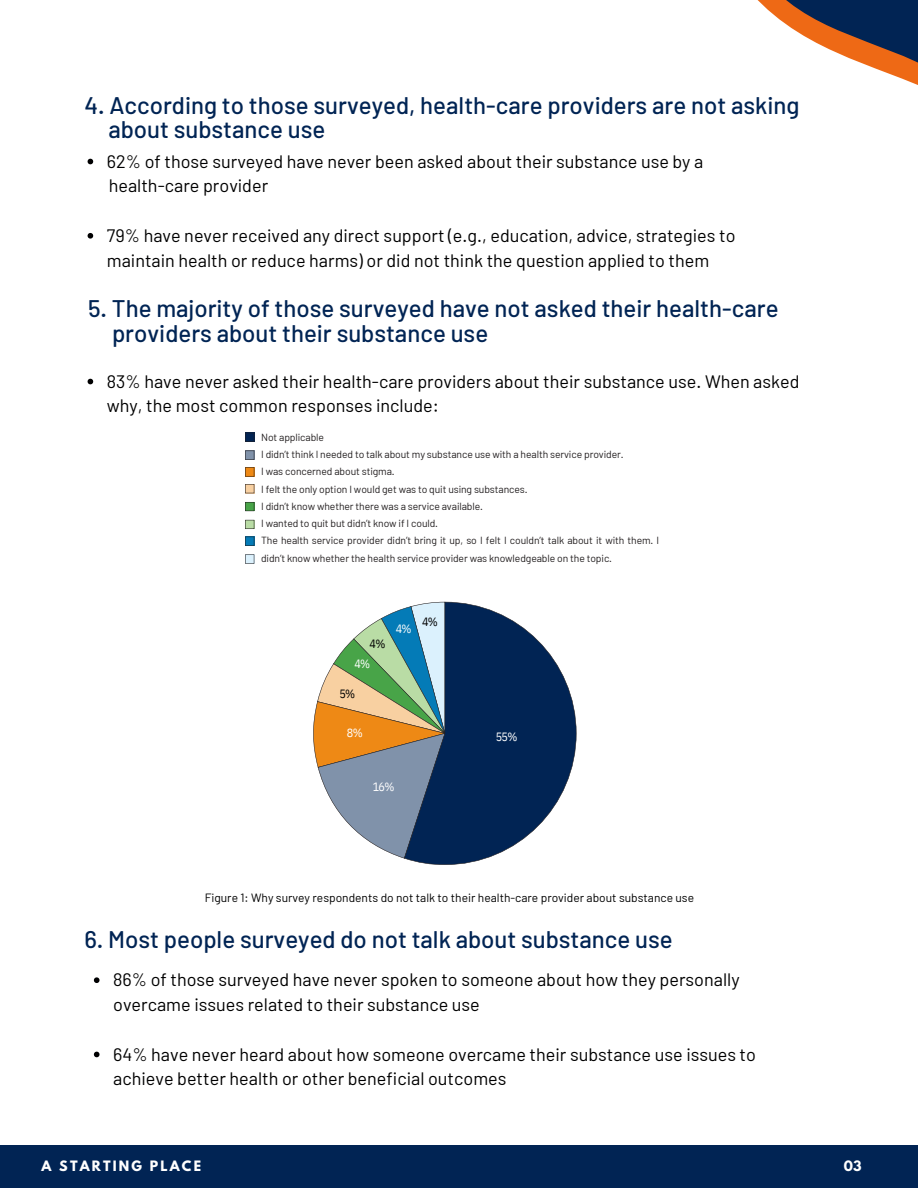
<style>
.page{position:relative;width:918px;height:1188px;background:#fff}
.page>*{position:absolute;margin:0;border:0;box-sizing:border-box;transform-origin:0 0}
.t1{font:500 24px/24.8px "Barlow";color:#012454}
.t2{font:18px/24.8px "Barlow";color:#000001}
.t3{font:700 12.75px "League Spartan";letter-spacing:.17em;color:#fff}
.t4{font:12px "Barlow";color:#000001}
.t5{font:12px "IBM Plex Sans Cond";color:#fff}
.t6{font:12px "IBM Plex Sans Cond";color:#000}
.t7{font:10.35px/17.2px "Barlow";letter-spacing:-.01em;color:#231f20}
</style>
<div class="page">
<div style="left:0;top:1145px;width:918px;height:43px;background:#012454"></div>
<svg style="left:757px;top:0;width:161px;height:85px"></svg>
<svg style="left:88px;top:159px;width:5px;height:5px"></svg>
<svg style="left:88px;top:233px;width:5px;height:6px"></svg>
<svg style="left:88px;top:379px;width:5px;height:5px"></svg>
<svg style="left:94px;top:977px;width:6px;height:6px"></svg>
<svg style="left:94px;top:1052px;width:6px;height:5px"></svg>
<svg style="left:245px;top:433px;width:9px;height:9px"></svg>
<svg style="left:245px;top:451px;width:9px;height:9px"></svg>
<svg style="left:245px;top:467px;width:9px;height:10px"></svg>
<svg style="left:245px;top:484px;width:9px;height:9px"></svg>
<svg style="left:245px;top:502px;width:9px;height:9px"></svg>
<svg style="left:245px;top:520px;width:9px;height:9px"></svg>
<svg style="left:245px;top:537px;width:9px;height:9px"></svg>
<svg style="left:245px;top:554px;width:9px;height:10px"></svg>
<svg style="left:313px;top:608px;width:91px;height:251px"></svg>
<svg style="left:404px;top:602px;width:172px;height:263px;fill:#012454"></svg>
<h1 class="t1" style="left:108px;top:92px;width:693px;text-indent:-24px">4. According to those surveyed, health-care providers are not asking about substance use</h1>
<p class="t2" style="left:107px;top:148px;width:598px">62% of those surveyed have never been asked about their substance use by a health-care provider</p>
<p class="t2" style="left:107px;top:222px;width:630px">79% have never received any direct support (e.g., education, advice, strategies to maintain health or reduce harms) or did not think the question applied to them</p>
<h1 class="t1" style="left:112px;top:295px;width:668px;text-indent:-24px">5. The majority of those surveyed have not asked their health-care providers about their substance use</h1>
<p class="t2" style="left:107px;top:368px;width:694px">83% have never asked their health-care providers about their substance use. When asked why, the most common responses include:</p>
<p class="t7" style="left:261px;top:428px;width:400px">Not applicable<br>I didn’t think I needed to talk about my substance use with a health service provider.<br>I was concerned about stigma.<br>I felt the only option I would get was to quit using substances.<br>I didn’t know whether there was a service available.<br>I wanted to quit but didn’t know if I could.<br>The health service provider didn’t bring it up, so I felt I couldn’t talk about it with them. I didn’t know whether the health service provider was knowledgeable on the topic.</p>
<p class="t6" style="left:370px;top:635px;width:17px">4%</p>
<p class="t5" style="left:355px;top:656px;width:17px">4%</p>
<p class="t6" style="left:339px;top:686px;width:17px">5%</p>
<p class="t5" style="left:396px;top:621px;width:17px">4%</p>
<p class="t6" style="left:422px;top:614px;width:17px">4%</p>
<p class="t5" style="left:347px;top:725px;width:17px">8%</p>
<p class="t5" style="left:373px;top:779px;width:23px">16%</p>
<p class="t5" style="left:496px;top:728px;width:23px">55%</p>
<p class="t4" style="left:205px;top:890px;width:491px">Figure 1: Why survey respondents do not talk to their health-care provider about substance use</p>
<h1 class="t1" style="left:84px;top:926px;width:590px">6. Most people surveyed do not talk about substance use</h1>
<p class="t2" style="left:113px;top:967px;width:628px">86% of those surveyed have never spoken to someone about how they personally overcame issues related to their substance use</p>
<p class="t2" style="left:113px;top:1041px;width:644px">64% have never heard about how someone overcame their substance use issues to achieve better health or other beneficial outcomes</p>
<p class="t3" style="left:42px;top:1159px;width:161px">A STARTING PLACE</p>
<p class="t3" style="left:844px;top:1159px;width:19px">03</p>
</div>
